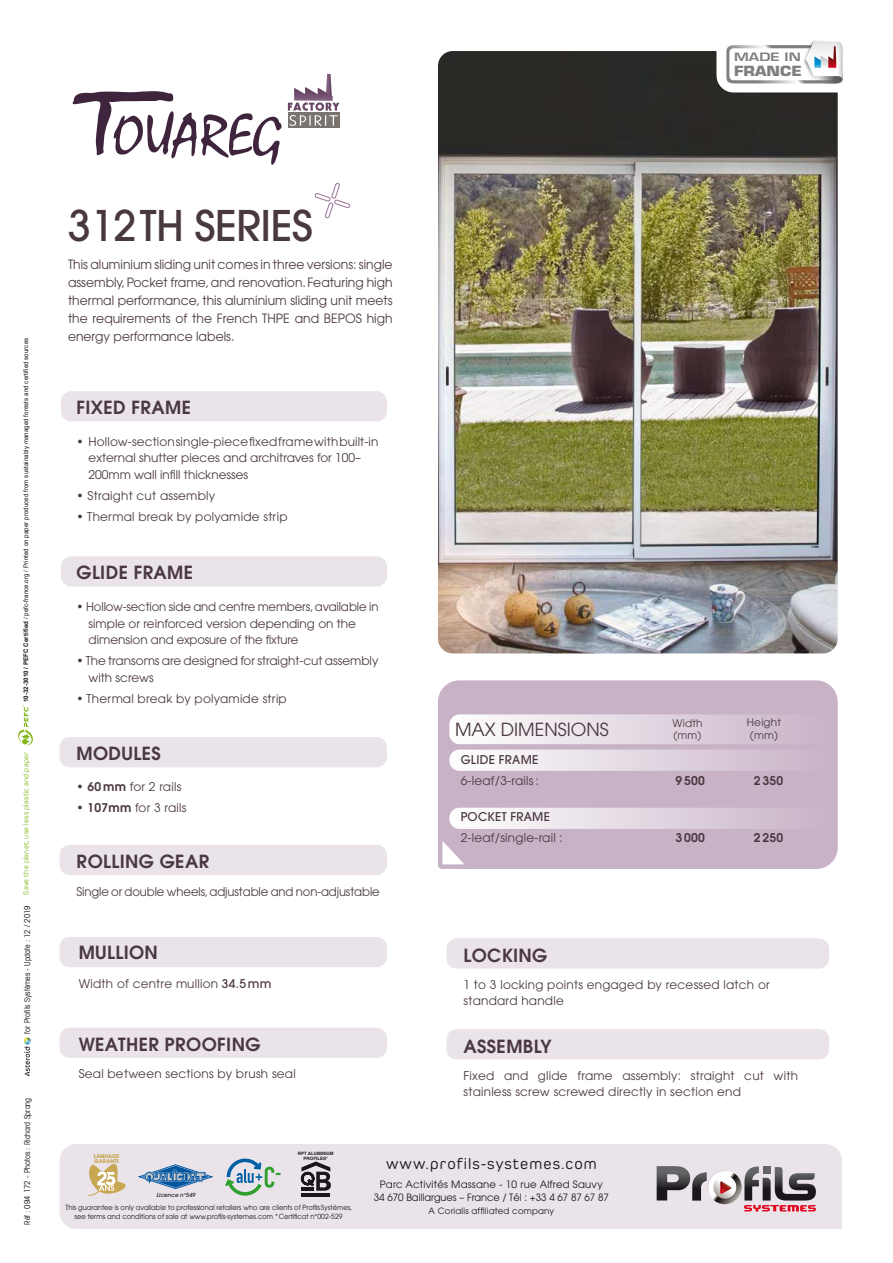
<style>
.page{position:relative;width:893px;height:1263px;background:#fff}
.page>*{position:absolute;margin:0;border:0;box-sizing:border-box;transform-origin:0 0}
.t1{font:500 42px "Avant Garde";letter-spacing:-.01em;color:#4a3840}
.t2{font:600 18px "Avant Garde";letter-spacing:.02em;color:#4a3840}
.t3{font:18px "Avant Garde";color:#4a3840}
.t4{font:15.9px "Pero";letter-spacing:.07em;color:#1a171c}
.t5{font:700 13.65px "Eurostile";color:#7e7f81;scale:1.13 1}
.t6{font:12.75px/18px "Avant Garde";color:#4a3840;text-align:justify}
.t7{font:12px/16.5px "Avant Garde";letter-spacing:.01em;color:#4a3840}
.t8{font:12px/16.5px "Avant Garde";letter-spacing:-.01em;color:#4a3840}
.t9{font:500 12px "Avant Garde";letter-spacing:.02em;color:#4a3840}
.t10{font:600 12px "Avant Garde";letter-spacing:.02em;color:#4a3840}
.t11{font:600 11.25px "Eurostile";color:#7e7f81;scale:1.3 1}
.t12{font:10.5px/12px "Avant Garde";letter-spacing:.02em;color:#4a3840}
.t13{font:10.05px/12.9px "Avant Garde";letter-spacing:.01em;color:#1a171c;text-align:center}
.t14{font:8.7px "Avant Garde";letter-spacing:.02em;color:#1a171c}
.t15{font:condensed 8.1px "Avant Garde";color:#1a171c}
.t16{font:7.5px "Pero";letter-spacing:.03em;color:#83b81a}
.t17{font:7.05px/9px "Avant Garde";color:#1a171c;text-align:center;scale:.95 1}
.t18{font:6.3px "Arial";letter-spacing:.01em;color:#1a171c}
.t19{font:italic 500 5.55px "Avant Garde";letter-spacing:.01em;color:#1a171c}
.t20{font:700 5.25px/5.2px "Avant Garde";color:#c7a752}
.t21{font:700 4.5px/4.8px "Helvetica";color:#1a171c;text-align:center}
.s1{font-weight:700}
.s2{font-weight:600}
.s3{font-weight:500}
</style>
<div class="page">
<div style="left:61px;top:391px;width:326px;height:30px;background:#eae3ea;border-radius:10px"></div>
<div style="left:61px;top:556px;width:326px;height:31px;background:#eae3ea;border-radius:10px"></div>
<div style="left:438px;top:680px;width:400px;height:189px;background:#c7b2c6;border-radius:21px"></div>
<div style="left:60px;top:937px;width:327px;height:30px;background:#eae3ea;border-radius:10px"></div>
<div style="left:446px;top:938px;width:383px;height:30px;background:#eae3ea;border-radius:10px"></div>
<div style="left:446px;top:1029px;width:383px;height:30px;background:#eae3ea;border-radius:10px"></div>
<div style="left:60px;top:1028px;width:327px;height:30px;background:#eae3ea;border-radius:10px"></div>
<div style="left:60px;top:845px;width:327px;height:30px;background:#eae3ea;border-radius:10px"></div>
<div style="left:60px;top:737px;width:327px;height:30px;background:#eae3ea;border-radius:10px"></div>
<div style="left:449px;top:714px;width:383px;height:30px;background:linear-gradient(to right,#fefefe,#c7b2c6);border-radius:10px"></div>
<svg style="left:438px;top:841px;width:26px;height:28px"></svg>
<div style="left:449px;top:749px;width:383px;height:22px;background:linear-gradient(to right,#fefefe,#c7b2c6);border-radius:10px"></div>
<div style="left:449px;top:808px;width:383px;height:21px;background:linear-gradient(to right,#fffffe,#c7b2c6);border-radius:10px"></div>
<svg style="left:314px;top:182px;width:37px;height:37px"></svg>
<div style="left:288px;top:113px;width:51px;height:15px;background:#7a7470"></div>
<svg style="left:288px;top:74px;width:51px;height:52px"></svg>
<svg style="left:73px;top:91px;width:209px;height:74px"></svg>
<img style="left:438px;top:51px;width:400px;height:602px">
<div style="left:60px;top:1144px;width:782px;height:85px;background:#eae3ea"></div>
<svg style="left:24px;top:1037px;width:7px;height:39px"></svg>
<div style="left:716px;top:20px;width:152px;height:72px;background:#fff;border-radius:17px"></div>
<img style="left:800px;top:40px;width:39px;height:44px">
<svg style="left:726px;top:42px;width:117px;height:41px"></svg>
<svg style="left:657px;top:1166px;width:160px;height:45px;background:#a99ba0"></svg>
<svg style="left:225px;top:1158px;width:56px;height:38px;background:#b0c7c7"></svg>
<hr style="left:301px;top:1193px;width:29px;height:4px;background:#1a171c">
<svg style="left:301px;top:1161px;width:30px;height:30px"></svg>
<svg style="left:139px;top:1164px;width:74px;height:25px;background:#90accb"></svg>
<svg style="left:86px;top:1161px;width:40px;height:36px"></svg>
<svg style="left:18px;top:705px;width:15px;height:41px"></svg>
<p class="t11" style="left:734px;top:50px;width:53px">MADE IN</p>
<p class="t5" style="left:734px;top:62px;width:62px">FRANCE</p>
<p class="t18" style="left:22px;top:702px;width:366px;rotate:-90deg"><span class="s1">10-32-3010 / PEFC Certified</span> / pefc-france.org / Printed on paper produced from sustainably managed forests and certified sources</p>
<p class="t16" style="left:22px;top:895px;width:144px;rotate:-90deg">Save the planet, use less plastic and paper</p>
<p class="t15" style="left:22px;top:1033px;width:130px;rotate:-90deg">for Profils Systèmes - Update : 12 / 2019</p>
<p class="t15" style="left:22px;top:1225px;width:129px;rotate:-90deg">Réf : 094 172 - Photos : Richard Sprang</p>
<h1 class="t1" style="left:68px;top:200px;width:246px">312TH SERIES</h1>
<p class="t6" style="left:68px;top:256px;width:326px">This aluminium sliding unit comes in three versions: single assembly, Pocket frame, and renovation. Featuring high thermal performance, this aluminium sliding unit meets the requirements of the French THPE and BEPOS high energy performance labels.</p>
<h2 class="t2" style="left:77px;top:396px;width:116px">FIXED FRAME</h2>
<p class="t7" style="left:89px;top:433px;width:291px;text-indent:-12px">• Hollow-section single-piece fixed frame with built-in external shutter pieces and architraves for 100–<br>200mm wall infill thicknesses</p>
<p class="t7" style="left:77px;top:487px;width:140px">• Straight cut assembly</p>
<p class="t7" style="left:77px;top:508px;width:213px">• Thermal break by polyamide strip</p>
<h2 class="t2" style="left:77px;top:561px;width:118px">GLIDE FRAME</h2>
<p class="t8" style="left:89px;top:598px;width:291px;text-indent:-12px">• Hollow-section side and centre members, available in simple or reinforced version depending on the dimension and exposure of the fixture</p>
<p class="t7" style="left:89px;top:652px;width:291px;text-indent:-12px">• The transoms are designed for straight-cut assembly with screws</p>
<p class="t7" style="left:77px;top:690px;width:212px">• Thermal break by polyamide strip</p>
<h2 class="t2" style="left:77px;top:742px;width:86px">MODULES</h2>
<p class="t7" style="left:77px;top:778px;width:106px"><span class="s2">• 60 mm</span> for 2 rails</p>
<p class="t7" style="left:77px;top:799px;width:112px">• <span class="s2">107mm</span> for 3 rails</p>
<h2 class="t2" style="left:77px;top:849px;width:134px">ROLLING GEAR</h2>
<p class="t8" style="left:77px;top:883px;width:305px">Single or double wheels, adjustable and non-adjustable</p>
<h2 class="t3" style="left:455px;top:718px;width:155px">MAX DIMENSIONS</h2>
<p class="t12" style="left:672px;top:717px;width:32px">Width (mm)</p>
<p class="t12" style="left:747px;top:717px;width:36px">Height (mm)</p>
<p class="t9" style="left:461px;top:752px;width:79px">GLIDE FRAME</p>
<p class="t7" style="left:461px;top:772px;width:80px">6-leaf/3-rails:</p>
<p class="t10" style="left:676px;top:773px;width:31px">9 500</p>
<p class="t10" style="left:754px;top:773px;width:31px">2 350</p>
<p class="t9" style="left:461px;top:809px;width:91px">POCKET FRAME</p>
<p class="t7" style="left:461px;top:829px;width:104px">2-leaf/single-rail :</p>
<p class="t10" style="left:676px;top:830px;width:31px">3 000</p>
<p class="t10" style="left:754px;top:830px;width:31px">2 250</p>
<h2 class="t2" style="left:79px;top:940px;width:81px">MULLION</h2>
<h2 class="t2" style="left:463px;top:944px;width:85px">LOCKING</h2>
<p class="t7" style="left:79px;top:975px;width:194px">Width of centre mullion <span class="s3">34.5 mm</span></p>
<p class="t7" style="left:463px;top:976px;width:308px">1 to 3 locking points engaged by recessed latch or standard handle</p>
<h2 class="t2" style="left:79px;top:1033px;width:183px">WEATHER PROOFING</h2>
<h2 class="t2" style="left:463px;top:1034px;width:90px">ASSEMBLY</h2>
<p class="t7" style="left:79px;top:1065px;width:219px">Seal between sections by brush seal</p>
<p class="t20" style="left:94px;top:1153px;width:27px">LAQUAGE<br>GARANTI</p>
<p class="t21" style="left:298px;top:1151px;width:37px">RPT ALUMINIUM<br>PROFILES*</p>
<p class="t19" style="left:156px;top:1191px;width:40px">Licence n°549</p>
<p class="t17" style="left:66px;top:1202px;width:303px">This guarantee is only available to professional retailers who are clients of ProfilsSystèmes, see terms and conditions of sale at www.profils-systemes.com *Certificat n°002-529</p>
<p class="t7" style="left:463px;top:1067px;width:336px">Fixed and glide frame assembly: straight cut with stainless screw screwed directly in section end</p>
<h3 class="t4" style="left:386px;top:1155px;width:212px">www.profils-systemes.com</h3>
<p class="t13" style="left:374px;top:1178px;width:237px">Parc Activités Massane - 10 rue Alfred Sauvy<br>34 670 Baillargues – France / Tél : +33 4 67 87 67 87</p>
<p class="t14" style="left:429px;top:1206px;width:127px">A Corialis affiliated company</p>
</div>
